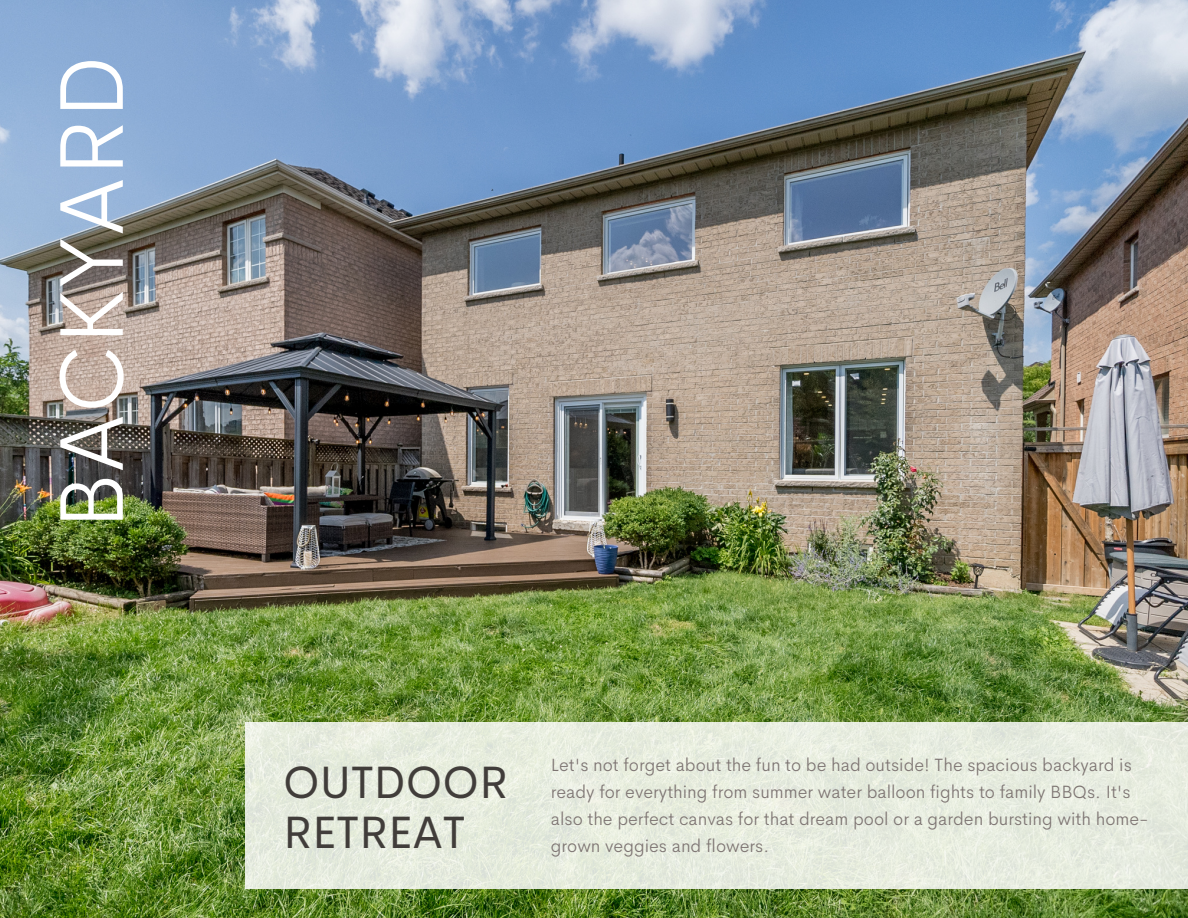
<style>
.page{position:relative;width:1188px;height:918px;background:#fff}
.page>*{position:absolute;margin:0;border:0;box-sizing:border-box;transform-origin:0 0}
.t1{font:300 91.8px "Cerebri Sans";color:#fff}
.t2{font:45.6px "Cerebri Sans";color:#413d3a}
.t3{font:300 18px/27px "Cerebri Sans";color:#7d7472}
</style>
<div class="page">
<img style="left:0;top:0;width:1188px;height:918px">
<div style="left:246px;top:723px;width:942px;height:166px;background:#e7ecdf"></div>
<p class="t1" style="left:31px;top:530px;width:477px;rotate:-90deg">BACKYARD</p>
<p class="t2" style="left:283px;top:753px;width:226px">OUTDOOR</p>
<p class="t2" style="left:283px;top:802px;width:184px">RETREAT</p>
<p class="t3" style="left:551px;top:751px;width:599px">Let's not forget about the fun to be had outside! The spacious backyard is ready for everything from summer water balloon fights to family BBQs. It's also the perfect canvas for that dream pool or a garden bursting with home&shy;grown veggies and flowers.</p>
</div>
